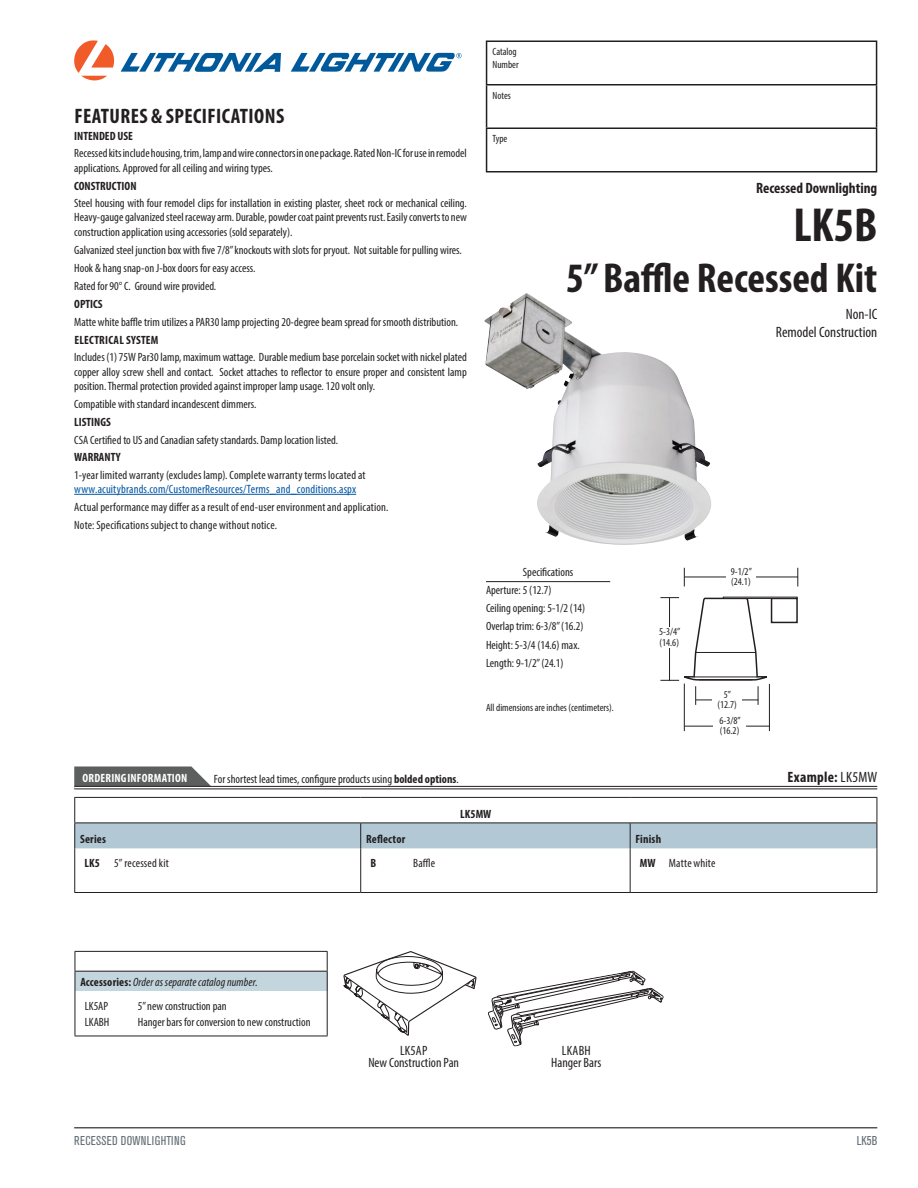
<style>
.page{position:relative;width:918px;height:1188px;background:#fff}
.page>*{position:absolute;margin:0;border:0;box-sizing:border-box;transform-origin:0 0}
.t1{font:700 condensed 48px "Myriad Pro";color:#231f20}
.t2{font:700 condensed 42px "Myriad Pro";color:#231f20}
.t3{font:700 condensed 21px "Myriad Pro";letter-spacing:.02em;color:#231f20}
.t4{font:condensed 15px/18px "Myriad Pro";color:#231f20;text-align:right}
.t5{font:700 condensed 15px "Myriad Pro";color:#231f20}
.t6{font:700 condensed 15px "Myriad Pro";letter-spacing:.02em;color:#231f20}
.t7{font:condensed 13.5px/12px "Myriad Pro";color:#231f20;text-align:center}
.t8{font:condensed 12.75px "Akzidenz Grotesk BE";letter-spacing:.02em;color:#667178}
.t9{font:condensed 12px/18.1px "Myriad Pro";color:#231f20}
.t10{font:700 condensed 12px "Myriad Pro";color:#231f20}
.t11{font:condensed 12px "Myriad Pro";letter-spacing:.01em;color:#0155a5}
.t12{font:italic condensed 12px/24.2px "Myriad Pro";letter-spacing:.01em;color:#231f20}
.t13{font:700 condensed 12px "Myriad Pro";letter-spacing:.015em;color:#fff}
.t14{font:700 condensed 12px "Myriad Pro";letter-spacing:.02em;color:#231f20}
.t15{font:condensed 10.5px/10.5px "Myriad Pro";color:#231f20}
.s1{font-weight:700}
.s2{font-weight:400}
.s3{font-weight:700;font-style:normal}
.s4{font-style:normal}
</style>
<div class="page">
<div style="left:771px;top:598px;width:27px;height:25px;background:#fff;border:2px solid #231f20"></div>
<div style="left:723px;top:597px;width:75px;height:2px;background:#fff;border:1px solid #231f20"></div>
<hr style="left:74px;top:494px;width:282px;height:1px;background:#0155a5">
<hr style="left:74px;top:848px;width:1px;height:44px;background:#231f20">
<hr style="left:360px;top:848px;width:1px;height:44px;background:#231f20">
<hr style="left:630px;top:848px;width:1px;height:44px;background:#231f20">
<hr style="left:74px;top:892px;width:287px;height:1px;background:#231f20">
<hr style="left:361px;top:892px;width:269px;height:1px;background:#231f20">
<hr style="left:630px;top:892px;width:247px;height:1px;background:#231f20">
<hr style="left:74px;top:797px;width:287px;height:1px;background:#231f20">
<hr style="left:361px;top:797px;width:269px;height:1px;background:#231f20">
<hr style="left:630px;top:797px;width:247px;height:1px;background:#231f20">
<hr style="left:877px;top:848px;width:1px;height:44px;background:#231f20">
<svg style="left:74px;top:798px;width:804px;height:50px"></svg>
<svg style="left:74px;top:766px;width:140px;height:20px;background:#6e7170"></svg>
<hr style="left:74px;top:786px;width:803px;height:1px;background:#231f20">
<hr style="left:74px;top:789px;width:803px;height:1px;background:#231f20">
<div style="left:75px;top:971px;width:252px;height:20px;background:#c3d6de"></div>
<hr style="left:75px;top:971px;width:253px;height:1px;background:#231f20">
<svg style="left:327px;top:952px;width:1px;height:39px"></svg>
<svg style="left:75px;top:952px;width:1px;height:39px"></svg>
<hr style="left:75px;top:951px;width:253px;height:1px;background:#231f20">
<hr style="left:75px;top:991px;width:1px;height:45px;background:#231f20">
<hr style="left:327px;top:991px;width:1px;height:45px;background:#231f20">
<hr style="left:75px;top:1036px;width:253px;height:1px;background:#231f20">
<svg style="left:684px;top:568px;width:1px;height:18px"></svg>
<svg style="left:798px;top:568px;width:1px;height:18px"></svg>
<hr style="left:685px;top:577px;width:113px;height:1px;background:#231f20">
<div style="left:726px;top:567px;width:30px;height:20px;background:#fff"></div>
<svg style="left:660px;top:597px;width:114px;height:108px"></svg>
<hr style="left:669px;top:598px;width:1px;height:83px;background:#231f20">
<div style="left:654px;top:627px;width:30px;height:21px;background:#fff"></div>
<hr style="left:684px;top:684px;width:1px;height:47px;background:#231f20">
<hr style="left:769px;top:684px;width:1px;height:47px;background:#231f20">
<hr style="left:685px;top:726px;width:85px;height:1px;background:#231f20">
<div style="left:713px;top:716px;width:33px;height:20px;background:#fff"></div>
<img style="left:485px;top:293px;width:226px;height:252px">
<hr style="left:486px;top:581px;width:124px;height:1px;background:#231f20">
<svg style="left:488px;top:970px;width:176px;height:77px"></svg>
<svg style="left:343px;top:951px;width:133px;height:85px"></svg>
<hr style="left:74px;top:1127px;width:803px;height:1px;background:#231f20">
<hr style="left:486px;top:40px;width:391px;height:2px;background:#231f20">
<hr style="left:486px;top:42px;width:1px;height:42px;background:#231f20">
<hr style="left:876px;top:42px;width:1px;height:42px;background:#231f20">
<hr style="left:486px;top:84px;width:391px;height:2px;background:#231f20">
<hr style="left:486px;top:86px;width:1px;height:42px;background:#231f20">
<hr style="left:876px;top:86px;width:1px;height:42px;background:#231f20">
<hr style="left:486px;top:128px;width:391px;height:1px;background:#231f20">
<hr style="left:486px;top:129px;width:1px;height:42px;background:#231f20">
<hr style="left:876px;top:129px;width:1px;height:42px;background:#231f20">
<hr style="left:486px;top:171px;width:391px;height:1px;background:#231f20">
<svg style="left:74px;top:40px;width:207px;height:41px"></svg>
<svg style="left:291px;top:53px;width:170px;height:19px"></svg>
<h3 class="t3" style="left:74px;top:103px;width:211px">FEATURES &amp; SPECIFICATIONS</h3>
<p class="t10" style="left:74px;top:128px;width:60px">INTENDED USE</p>
<p class="t9" style="left:74px;top:146px;width:394px;line-height:14.4px">Recessed kits include housing, trim, lamp and wire connectors in one package. Rated Non-IC for use in remodel applications. Approved for all ceiling and wiring types.</p>
<p class="t10" style="left:74px;top:178px;width:64px">CONSTRUCTION</p>
<p class="t9" style="left:74px;top:196px;width:394px;line-height:14.4px;text-align:justify">Steel housing with four remodel clips for installation in existing plaster, sheet rock or mechanical ceiling.<br>Heavy-gauge galvanized steel raceway arm. Durable, powder coat paint prevents rust. Easily converts to new construction application using accessories (sold separately).</p>
<p class="t9" style="left:74px;top:241px;width:389px">Galvanized steel junction box with five 7/8” knockouts with slots for pryout. Not suitable for pulling wires.<br>Hook &amp; hang snap-on J-box doors for easy access.<br>Rated for 90° C. Ground wire provided.</p>
<p class="t10" style="left:74px;top:297px;width:30px">OPTICS</p>
<p class="t9" style="left:74px;top:313px;width:385px">Matte white baffle trim utilizes a PAR30 lamp projecting 20-degree beam spread for smooth distribution.</p>
<p class="t14" style="left:74px;top:332px;width:86px">ELECTRICAL SYSTEM</p>
<p class="t9" style="left:74px;top:350px;width:394px;line-height:14.4px;text-align:justify">Includes (1) 75W Par30 lamp, maximum wattage. Durable medium base porcelain socket with nickel plated copper alloy screw shell and contact. Socket attaches to reflector to ensure proper and consistent lamp position. Thermal protection provided against improper lamp usage. 120 volt only.</p>
<p class="t9" style="left:74px;top:395px;width:184px">Compatible with standard incandescent dimmers.</p>
<p class="t10" style="left:74px;top:415px;width:38px">LISTINGS</p>
<p class="t9" style="left:74px;top:431px;width:265px">CSA Certified to US and Canadian safety standards. Damp location listed.</p>
<p class="t10" style="left:74px;top:450px;width:48px">WARRANTY</p>
<p class="t9" style="left:74px;top:465px;width:293px">1-year limited warranty (excludes lamp). Complete warranty terms located at</p>
<p class="t11" style="left:74px;top:482px;width:284px">www.acuitybrands.com/CustomerResources/Terms_and_conditions.aspx</p>
<p class="t9" style="left:74px;top:498px;width:316px">Actual performance may differ as a result of end-user environment and application.<br>Note: Specifications subject to change without notice.</p>
<p class="t15" style="left:493px;top:45px;width:28px;line-height:12.6px">Catalog<br>Number</p>
<p class="t15" style="left:493px;top:90px;width:20px">Notes</p>
<p class="t15" style="left:493px;top:133px;width:16px">Type</p>
<p class="t5" style="left:756px;top:178px;width:123px">Recessed Downlighting</p>
<h1 class="t1" style="left:793px;top:195px;width:85px">LK5B</h1>
<h2 class="t2" style="left:566px;top:252px;width:313px">5” Baffle Recessed Kit</h2>
<p class="t4" style="left:776px;top:305px;width:103px">Non-IC<br>Remodel Construction</p>
<p class="t9" style="left:486px;top:563px;width:101px;text-indent:37px">Specifications<br>Aperture: 5 (12.7)<br>Ceiling opening: 5-1/2 (14)<br>Overlap trim: 6-3/8” (16.2)<br>Height: 5-3/4 (14.6) max.<br>Length: 9-1/2” (24.1)</p>
<p class="t15" style="left:486px;top:702px;width:129px">All dimensions are inches (centimeters).</p>
<p class="t15" style="left:659px;top:626px;width:23px">5-3/4” (14.6)</p>
<p class="t15" style="left:731px;top:566px;width:23px">9-1/2” (24.1)</p>
<p class="t15" style="left:717px;top:689px;width:21px;text-align:center">5” (12.7)</p>
<p class="t15" style="left:719px;top:715px;width:23px">6-3/8” (16.2)</p>
<p class="t13" style="left:83px;top:771px;width:106px">ORDERING INFORMATION</p>
<p class="t9" style="left:214px;top:770px;width:246px">For shortest lead times, configure products using <span class="s1">bolded options</span>.</p>
<p class="t6" style="left:787px;top:767px;width:91px">Example: <span class="s2">LK5MW</span></p>
<p class="t10" style="left:460px;top:806px;width:33px">LK5MW</p>
<p class="t10" style="left:80px;top:832px;width:27px">Series</p>
<p class="t10" style="left:366px;top:832px;width:41px">Reflector</p>
<p class="t10" style="left:636px;top:832px;width:27px">Finish</p>
<p class="t9" style="left:84px;top:854px;width:86px"><span class="s1">LK5</span> 5” recessed kit</p>
<p class="t10" style="left:370px;top:856px;width:7px">B</p>
<p class="t9" style="left:413px;top:854px;width:23px">Baffle</p>
<p class="t9" style="left:640px;top:854px;width:77px"><span class="s1">MW</span> Matte white</p>
<p class="t12" style="left:85px;top:969px;width:174px;text-indent:-4px"><span class="s3">Accessories:</span> Order as separate catalog number.<br><span class="s4">LK5AP</span></p>
<p class="t9" style="left:138px;top:997px;width:90px">5” new construction pan</p>
<p class="t9" style="left:85px;top:1013px;width:26px">LKABH</p>
<p class="t9" style="left:138px;top:1013px;width:174px">Hanger bars for conversion to new construction</p>
<p class="t7" style="left:368px;top:1044px;width:92px">LK5AP<br>New Construction Pan</p>
<p class="t7" style="left:551px;top:1044px;width:52px">LKABH<br>Hanger Bars</p>
<p class="t8" style="left:74px;top:1133px;width:113px">RECESSED DOWNLIGHTING</p>
<p class="t8" style="left:857px;top:1133px;width:22px">LK5B</p>
</div>
